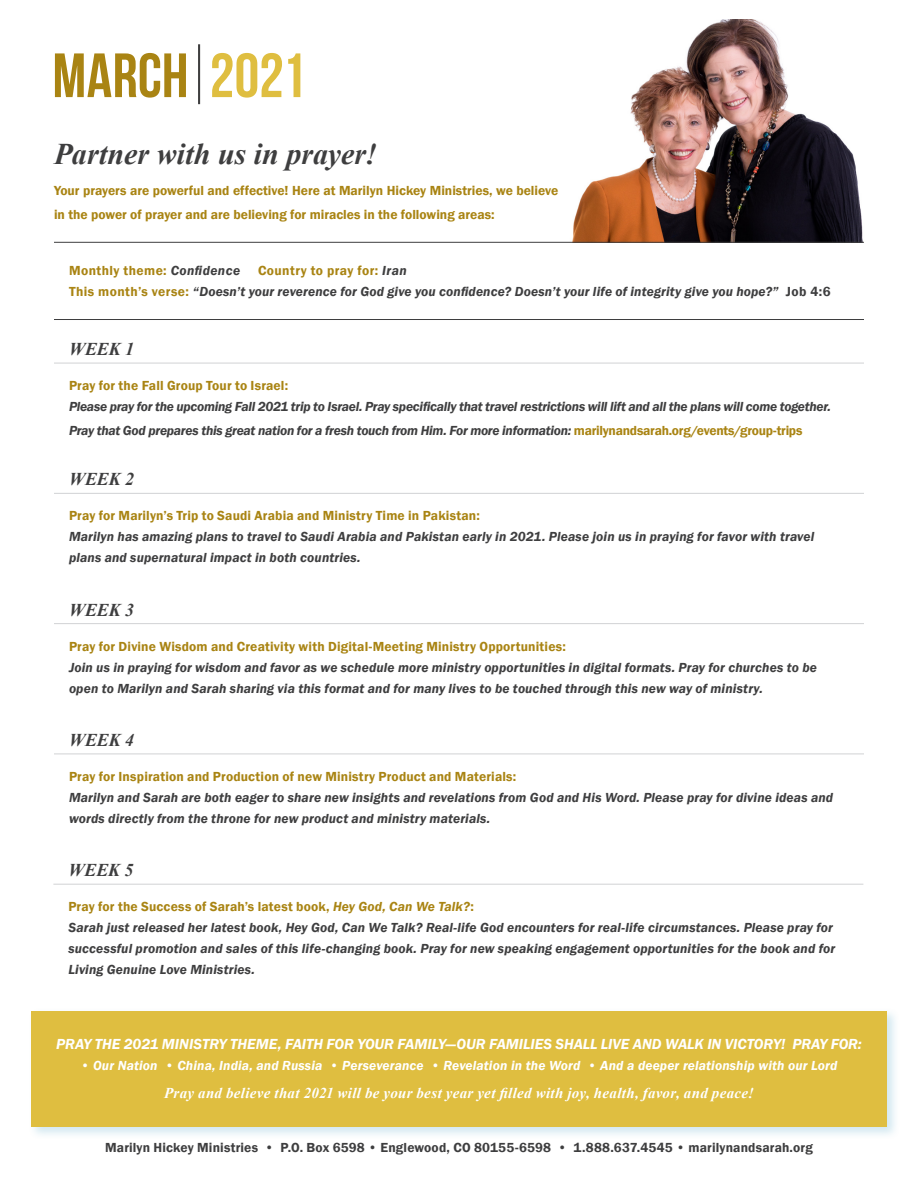
<style>
.page{position:relative;width:918px;height:1188px;background:#fff}
.page>*{position:absolute;margin:0;border:0;box-sizing:border-box;transform-origin:0 0}
.t1{font:62.4px "Bebas Neue";color:#a98413}
.t2{font:italic 700 30px "Times New Roman";color:#3e3e3f}
.t3{font:italic 700 18px "Times New Roman";letter-spacing:-.015em;color:#3e3e3f}
.t4{font:italic 600 15px "Franklin Gothic";color:#fff}
.t5{font:italic 700 15px "Times New Roman";letter-spacing:.02em;color:#fff}
.t6{font:italic 600 13.5px/21px "Franklin Gothic";letter-spacing:.01em;color:#3e3e3f}
.t7{font:600 13.5px/24px "Franklin Gothic";letter-spacing:.01em;color:#a98413}
.t8{font:italic 600 13.5px/24px "Franklin Gothic";letter-spacing:-.02em;color:#3e3e3f}
.t9{font:italic 600 13.5px "Franklin Gothic";letter-spacing:.01em;color:#fff}
.t10{font:600 13.5px "Franklin Gothic";letter-spacing:.01em;color:#3e3e3f}
.t11{font:600 13.5px "Franklin Gothic";letter-spacing:.03em;color:#a98413}
.s1{color:#dfbe40}
.s2{font-style:italic;color:#3e3e3f}
.s3{font-style:normal;color:#a98413}
.s4{font-style:normal}
.s5{color:#a98413}
</style>
<div class="page">
<img style="left:569px;top:19px;width:295px;height:223px">
<hr style="left:54px;top:319px;width:810px;height:1px;background:#3e3e3f">
<hr style="left:54px;top:242px;width:810px;height:1px;background:#3e3e3f">
<hr style="left:198px;top:44px;width:2px;height:60px;background:#3e3e3f">
<hr style="left:54px;top:493px;width:810px;height:1px;background:#d1d2d4">
<hr style="left:54px;top:623px;width:810px;height:1px;background:#d1d2d4">
<hr style="left:54px;top:754px;width:810px;height:1px;background:#d1d2d4">
<hr style="left:53px;top:884px;width:810px;height:1px;background:#d1d2d4">
<hr style="left:54px;top:363px;width:810px;height:1px;background:#d1d2d4">
<div style="left:28px;top:1008px;width:872px;height:132px;background:#54a7c7;opacity:.26"></div>
<div style="left:31px;top:1011px;width:856px;height:116px;background:#dfbe40"></div>
<p class="t1" style="left:52px;top:41px;width:255px">MARCH <span class="s1">2021</span></p>
<p class="t2" style="left:54px;top:133px;width:325px">Partner with us in prayer!</p>
<p class="t7" style="left:54px;top:178px;width:506px">Your prayers are powerful and effective! Here at Marilyn Hickey Ministries, we believe in the power of prayer and are believing for miracles in the following areas:</p>
<p class="t11" style="left:69px;top:262px;width:173px">Monthly theme: <span class="s2">Confidence</span></p>
<p class="t11" style="left:258px;top:262px;width:150px">Country to pray for: <span class="s2">Iran</span></p>
<p class="t6" style="left:69px;top:281px;width:763px"><span class="s3">This month’s verse:</span> “Doesn’t your reverence for God give you confidence? Doesn’t your life of integrity give you hope?” <span class="s4">Job 4:6</span></p>
<p class="t3" style="left:69px;top:337px;width:67px">WEEK 1</p>
<p class="t7" style="left:69px;top:374px;width:221px">Pray for the Fall Group Tour to Israel:</p>
<p class="t8" style="left:69px;top:394px;width:763px">Please pray for the upcoming Fall 2021 trip to Israel. Pray specifically that travel restrictions will lift and all the plans will come together.<br>Pray that God prepares this great nation for a fresh touch from Him. For more information: <span class="s3">marilynandsarah.org/events/group-trips</span></p>
<p class="t3" style="left:69px;top:467px;width:67px">WEEK 2</p>
<p class="t7" style="left:69px;top:504px;width:412px">Pray for Marilyn’s Trip to Saudi Arabia and Ministry Time in Pakistan:</p>
<p class="t6" style="left:69px;top:526px;width:747px">Marilyn has amazing plans to travel to Saudi Arabia and Pakistan early in 2021. Please join us in praying for favor with travel plans and supernatural impact in both countries.</p>
<p class="t3" style="left:69px;top:597px;width:67px">WEEK 3</p>
<p class="t7" style="left:69px;top:634px;width:498px">Pray for Divine Wisdom and Creativity with Digital-Meeting Ministry Opportunities:</p>
<p class="t6" style="left:69px;top:657px;width:750px">Join us in praying for wisdom and favor as we schedule more ministry opportunities in digital formats. Pray for churches to be open to Marilyn and Sarah sharing via this format and for many lives to be touched through this new way of ministry.</p>
<p class="t3" style="left:69px;top:727px;width:67px">WEEK 4</p>
<p class="t7" style="left:69px;top:765px;width:449px">Pray for Inspiration and Production of new Ministry Product and Materials:</p>
<p class="t6" style="left:69px;top:787px;width:766px">Marilyn and Sarah are both eager to share new insights and revelations from God and His Word. Please pray for divine ideas and words directly from the throne for new product and ministry materials.</p>
<p class="t3" style="left:68px;top:858px;width:67px">WEEK 5</p>
<p class="t6" style="left:68px;top:896px;width:768px"><span class="s3">Pray for the Success of Sarah’s latest book,</span> <span class="s5">Hey God, Can We Talk?</span><span class="s3">:<br></span>Sarah just released her latest book, Hey God, Can We Talk? Real-life God encounters for real-life circumstances. Please pray for successful promotion and sales of this life-changing book. Pray for new speaking engagement opportunities for the book and for Living Genuine Love Ministries.</p>
<p class="t4" style="left:56px;top:1034px;width:807px">PRAY THE 2021 MINISTRY THEME, FAITH FOR YOUR FAMILY—OUR FAMILIES SHALL LIVE AND WALK IN VICTORY! PRAY FOR:</p>
<p class="t9" style="left:81px;top:1056px;width:758px">• Our Nation • China, India, and Russia • Perseverance • Revelation in the Word • And a deeper relationship with our Lord</p>
<p class="t5" style="left:164px;top:1082px;width:591px">Pray and believe that 2021 will be your best year yet filled with joy, health, favor, and peace!</p>
<p class="t10" style="left:105px;top:1139px;width:709px">Marilyn Hickey Ministries • P.O. Box 6598 • Englewood, CO 80155-6598 • 1.888.637.4545 • marilynandsarah.org</p>
</div>
